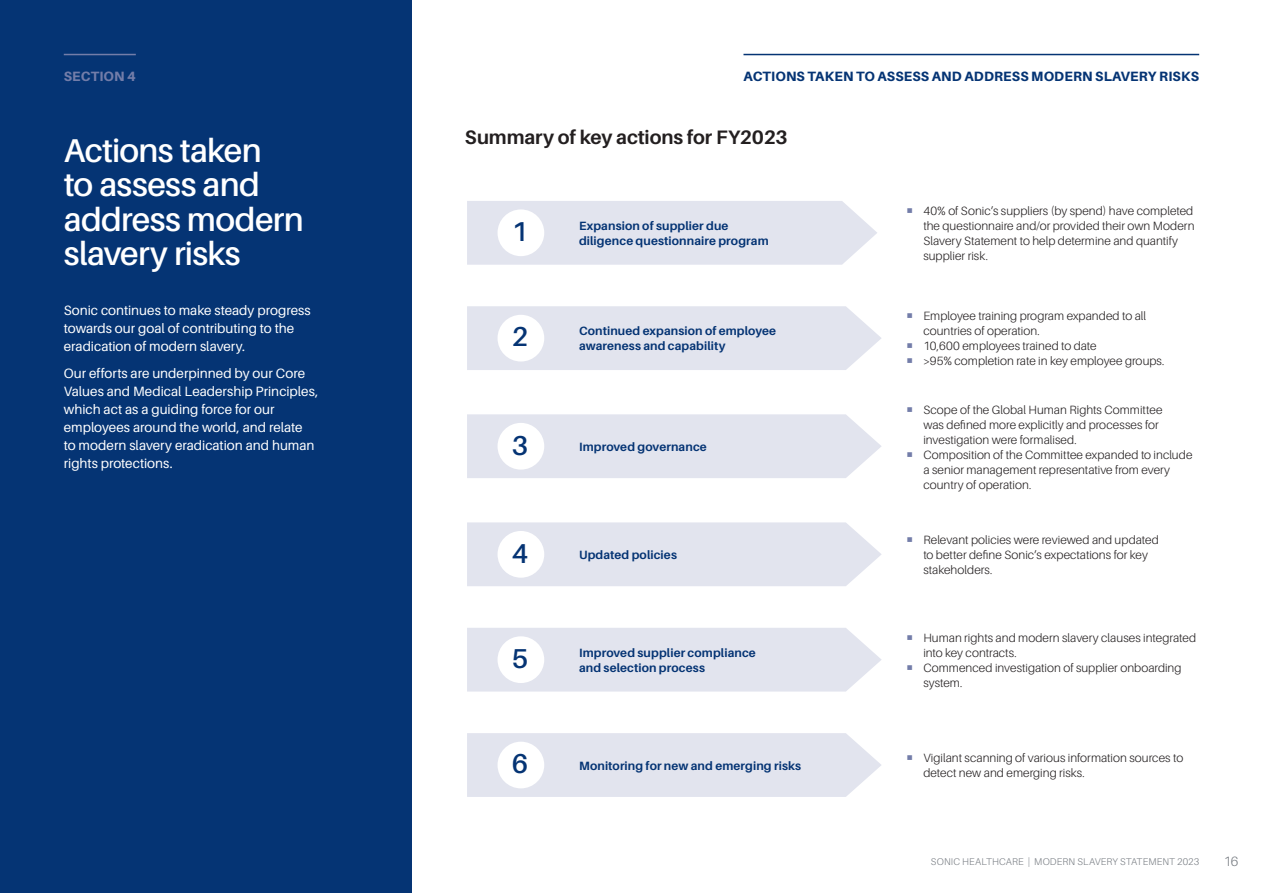
<style>
.page{position:relative;width:1263px;height:893px;background:#fff}
.page>*{position:absolute;margin:0;border:0;box-sizing:border-box;transform-origin:0 0}
.t1{font:600 33px/34.5px "Aileron";letter-spacing:-.02em;color:#fff}
.t2{font:600 27.3px "Aileron";color:#053474}
.t3{font:700 19.5px "Aileron";letter-spacing:-.01em;color:#231f20}
.t4{font:13.5px/18px "Aileron";color:#fff}
.t5{font:800 13.5px "Aileron";letter-spacing:.01em;color:#053474}
.t6{font:800 13.5px "Aileron";letter-spacing:.01em;color:#737da9}
.t7{font:300 13.5px "Aileron";color:#787d83}
.t8{font:300 12px/15px "Aileron";letter-spacing:.005em;color:#231f20}
.t9{font:700 12px "Aileron";letter-spacing:.01em;color:#053474}
.t10{font:300 9.75px "Aileron";letter-spacing:.015em;color:#787d83}
.s1{color:#737da9}
</style>
<div class="page">
<hr style="left:743px;top:54px;width:456px;height:1px;background:#053474">
<div style="left:0;top:0;width:412px;height:893px;background:#053474"></div>
<hr style="left:64px;top:54px;width:72px;height:1px;background:#737da9">
<div style="left:467px;top:201px;width:410px;height:64px;background:#e2e4ee"></div>
<div style="left:497px;top:209px;width:47px;height:47px;background:#fff;border-radius:50%"></div>
<div style="left:467px;top:306px;width:414px;height:64px;background:#e2e4ee"></div>
<div style="left:497px;top:315px;width:47px;height:46px;background:#fff;border-radius:50%"></div>
<div style="left:467px;top:414px;width:415px;height:64px;background:#e2e4ee"></div>
<div style="left:497px;top:423px;width:47px;height:47px;background:#fff;border-radius:50%"></div>
<div style="left:467px;top:522px;width:415px;height:64px;background:#e2e4ee"></div>
<div style="left:497px;top:531px;width:47px;height:47px;background:#fff;border-radius:50%"></div>
<div style="left:467px;top:628px;width:415px;height:64px;background:#e2e4ee"></div>
<div style="left:497px;top:636px;width:47px;height:47px;background:#fff;border-radius:50%"></div>
<div style="left:467px;top:733px;width:414px;height:64px;background:#e2e4ee"></div>
<div style="left:497px;top:742px;width:47px;height:46px;background:#fff;border-radius:50%"></div>
<p class="t6" style="left:64px;top:68px;width:74px">SECTION 4</p>
<h1 class="t1" style="left:64px;top:133px;width:241px">Actions taken<br>to assess and address modern slavery risks</h1>
<p class="t4" style="left:64px;top:301px;width:248px">Sonic continues to make steady progress towards our goal of contributing to the eradication of modern slavery.</p>
<p class="t4" style="left:64px;top:364px;width:256px">Our efforts are underpinned by our Core Values and Medical Leadership Principles, which act as a guiding force for our employees around the world, and relate<br>to modern slavery eradication and human rights protections.</p>
<p class="t5" style="left:743px;top:68px;width:232px">ACTIONS TAKEN TO ASSESS AND ADDR</p>
<p class="t5" style="left:1003px;top:68px;width:197px">ESS MODERN SLAVERY RISKS</p>
<h3 class="t3" style="left:465px;top:126px;width:324px">Summary of key actions for FY2023</h3>
<h2 class="t2" style="left:512px;top:217px;width:18px">1</h2>
<h2 class="t2" style="left:512px;top:322px;width:18px">2</h2>
<p class="t9" style="left:579px;top:219px;width:151px">Expansion of supplier due</p>
<p class="t9" style="left:579px;top:234px;width:191px">diligence questionnaire program</p>
<p class="t9" style="left:579px;top:324px;width:199px">Continued expansion of employee</p>
<p class="t9" style="left:579px;top:339px;width:148px">awareness and capability</p>
<h2 class="t2" style="left:512px;top:430px;width:18px">3</h2>
<p class="t9" style="left:579px;top:440px;width:129px">Improved governance</p>
<h2 class="t2" style="left:512px;top:538px;width:18px">4</h2>
<p class="t9" style="left:579px;top:548px;width:99px">Updated policies</p>
<h2 class="t2" style="left:512px;top:643px;width:18px">5</h2>
<p class="t9" style="left:579px;top:646px;width:178px">Improved supplier compliance</p>
<p class="t9" style="left:579px;top:661px;width:128px">and selection process</p>
<h2 class="t2" style="left:512px;top:749px;width:18px">6</h2>
<p class="t9" style="left:579px;top:759px;width:223px">Monitoring for new and emerging risks</p>
<p class="t8" style="left:923px;top:203px;width:273px;text-indent:-17px"><span class="s1">○</span> 40% of Sonic’s suppliers (by spend) have completed the questionnaire and/or provided their own Modern Slavery Statement to help determine and quantify supplier risk.</p>
<p class="t8" style="left:923px;top:309px;width:224px;text-indent:-17px"><span class="s1">○</span> Employee training program expanded to all countries of operation.</p>
<p class="t8" style="left:906px;top:339px;width:192px"><span class="s1">○</span> 10,600 employees trained to date</p>
<p class="t8" style="left:906px;top:354px;width:260px"><span class="s1">○</span> &gt;95% completion rate in key employee groups.</p>
<p class="t8" style="left:923px;top:402px;width:241px;text-indent:-17px"><span class="s1">○</span> Scope of the Global Human Rights Committee was defined more explicitly and processes for investigation were formalised.</p>
<p class="t8" style="left:923px;top:447px;width:271px;text-indent:-17px"><span class="s1">○</span> Composition of the Committee expanded to include a senior management representative from every country of operation.</p>
<p class="t8" style="left:923px;top:532px;width:237px;text-indent:-17px"><span class="s1">○</span> Relevant policies were reviewed and updated to better define Sonic’s expectations for key stakeholders.</p>
<p class="t8" style="left:923px;top:630px;width:274px;text-indent:-17px"><span class="s1">○</span> Human rights and modern slavery clauses integrated into key contracts.</p>
<p class="t8" style="left:923px;top:660px;width:260px;text-indent:-17px"><span class="s1">○</span> Commenced investigation of supplier onboarding system.</p>
<p class="t8" style="left:923px;top:751px;width:261px;text-indent:-17px"><span class="s1">○</span> Vigilant scanning of various information sources to detect new and emerging risks.</p>
<p class="t10" style="left:931px;top:856px;width:270px">SONIC HEALTHCARE | MODERN SLAVERY STATEMENT 2023</p>
<p class="t7" style="left:1224px;top:854px;width:16px">16</p>
</div>
